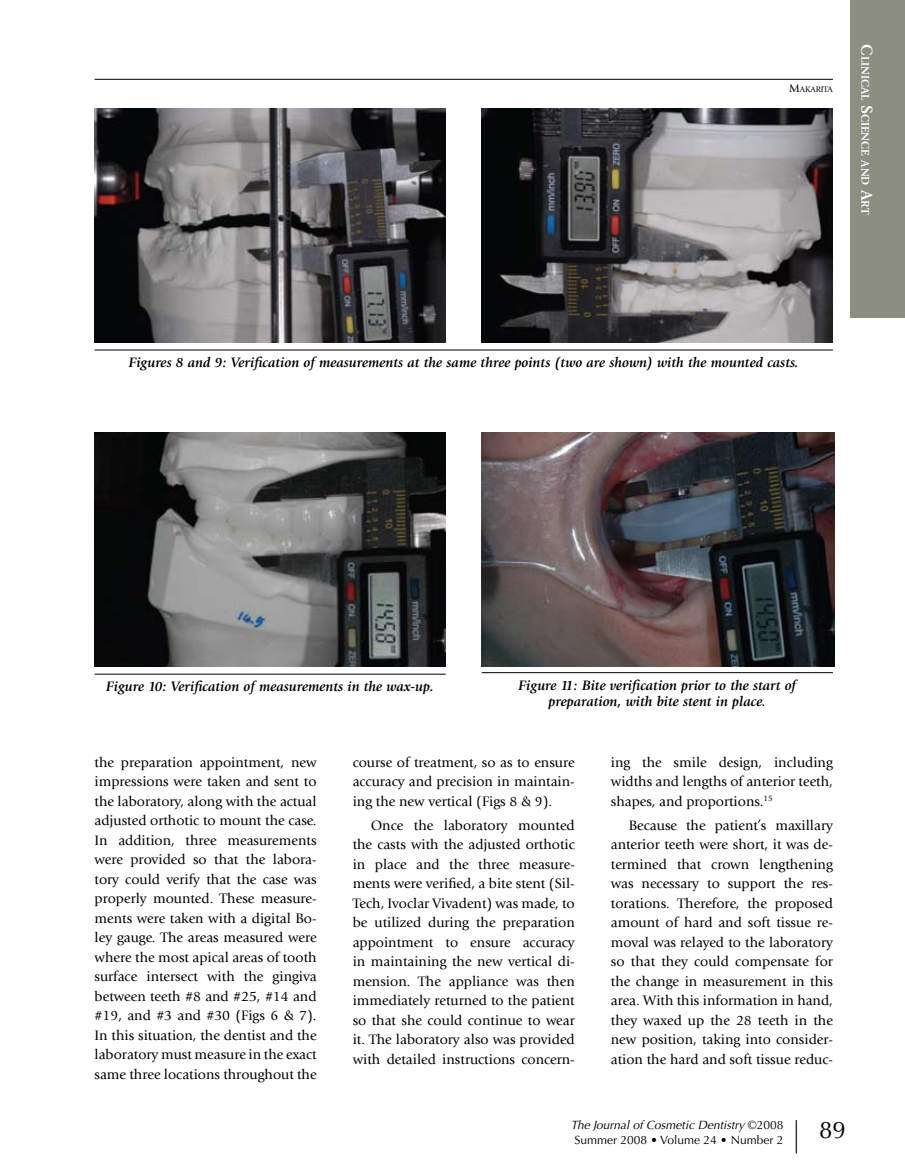
<style>
.page{position:relative;width:905px;height:1175px;background:#fff}
.page>*{position:absolute;margin:0;border:0;box-sizing:border-box;transform-origin:0 0}
.t1{font:24px "Optima";color:#000}
.t2{font:14.25px/19.5px "Giovanni";color:#000;text-align:justify}
.t3{font:italic 700 14.25px/16.5px "Giovanni";color:#000;text-align:center}
.t4{font:12px/15px "Optima";color:#000}
.t5{font:700 11.55px "Giovanni";color:#fff}
.t6{font:8.4px "Giovanni";color:#000}
.s1{font-size:12px}
.s2{font-size:16.5px}
.s3{font-style:italic}
</style>
<div class="page">
<hr style="left:795px;top:1120px;width:1px;height:33px;background:#000">
<div style="left:850px;top:0;width:54px;height:317px;background:#8d8e82"></div>
<img style="left:482px;top:108px;width:350px;height:234px">
<img style="left:94px;top:108px;width:351px;height:234px">
<hr style="left:94px;top:350px;width:738px;height:1px;background:#000">
<img style="left:94px;top:432px;width:352px;height:234px">
<hr style="left:94px;top:674px;width:352px;height:1px;background:#000">
<img style="left:482px;top:432px;width:352px;height:234px">
<hr style="left:482px;top:672px;width:350px;height:1px;background:#000">
<hr style="left:94px;top:79px;width:738px;height:1px;background:#000">
<p class="t6" style="left:789px;top:84px;width:45px"><span class="s1">M</span>AKARITA</p>
<p class="t5" style="left:871px;top:44px;width:172px;rotate:90deg"><span class="s2">C</span>linical <span class="s2">S</span>cience and <span class="s2">A</span>rt</p>
<p class="t3" style="left:129px;top:354px;width:671px">Figures 8 and 9: Verification of measurements at the same three points (two are shown) with the mounted casts.</p>
<p class="t3" style="left:106px;top:678px;width:329px">Figure 10: Verification of measurements in the wax-up.</p>
<p class="t3" style="left:518px;top:677px;width:279px">Figure 11: Bite verification prior to the start of preparation, with bite stent in place.</p>
<p class="t2" style="left:94px;top:752px;width:224px">the preparation appointment, new impressions were taken and sent to the laboratory, along with the actual adjusted orthotic to mount the case.<br>In addition, three measurements were provided so that the labora&shy;tory could verify that the case was properly mounted. These measure&shy;ments were taken with a digital Bo&shy;ley gauge. The areas measured were where the most apical areas of tooth surface intersect with the gingiva between teeth #8 and #25, #14 and #19, and #3 and #30 (Figs 6 &amp; 7).<br>In this situation, the dentist and the laboratory must measure in the exact same three locations throughout the</p>
<p class="t2" style="left:352px;top:752px;width:223px">course of treatment, so as to ensure accuracy and precision in maintain&shy;ing the new vertical (Figs 8 &amp; 9).</p>
<p class="t2" style="left:352px;top:815px;width:224px;text-indent:18px">Once the laboratory mounted the casts with the adjusted orthotic in place and the three measure&shy;ments were verified, a bite stent (Sil-Tech, Ivoclar Vivadent) was made, to be utilized during the preparation appointment to ensure accuracy in maintaining the new vertical di&shy;mension. The appliance was then immediately returned to the patient so that she could continue to wear it. The laboratory also was provided with detailed instructions concern-</p>
<p class="t2" style="left:610px;top:752px;width:224px">ing the smile design, including widths and lengths of anterior teeth, shapes, and proportions.<sup>15</sup></p>
<p class="t2" style="left:611px;top:815px;width:224px;text-indent:18px">Because the patient’s maxillary anterior teeth were short, it was de&shy;termined that crown lengthening was necessary to support the res&shy;torations. Therefore, the proposed amount of hard and soft tissue re&shy;moval was relayed to the laboratory so that they could compensate for the change in measurement in this area. With this information in hand, they waxed up the 28 teeth in the new position, taking into consider&shy;ation the hard and soft tissue reduc-</p>
<p class="t4" style="left:571px;top:1117px;width:214px"><span class="s3">The Journal of Cosmetic Dentistry</span> ©2008<br>Summer 2008 • Volume 24 • Number 2</p>
<h1 class="t1" style="left:819px;top:1115px;width:28px">89</h1>
</div>
